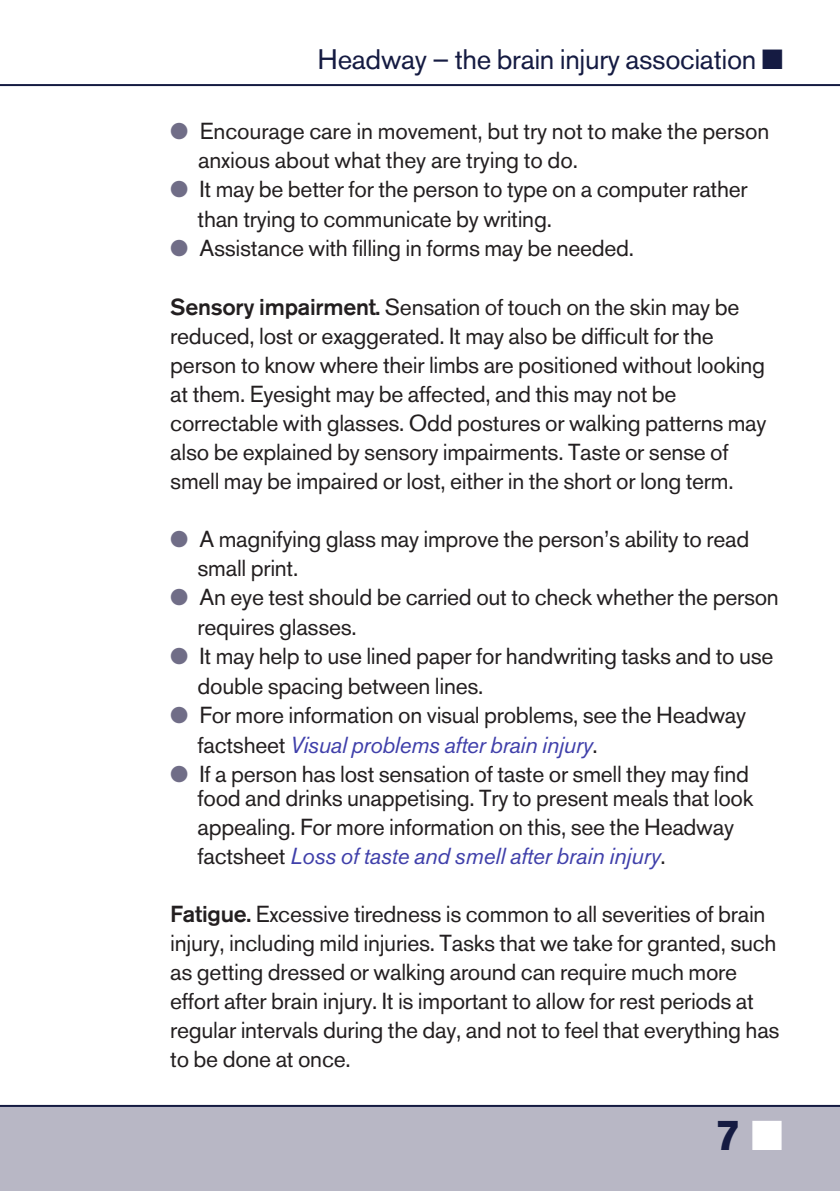
<style>
.page{position:relative;width:840px;height:1191px;background:#fff}
.page>*{position:absolute;margin:0;border:0;box-sizing:border-box;transform-origin:0 0}
.t1{font:700 42px "AG Book BQ";color:#151b42}
.t2{font:28px "Akzidenz Grotesk BE";letter-spacing:-.01em;color:#151b42}
.t3{font:23px/29px "Akzidenz Grotesk BE";letter-spacing:-.01em;color:#231f20}
.s1{color:#706d87}
.s2{font-weight:500}
.s3{font-style:italic;color:#4040aa}
.s4{color:#fff}
</style>
<div class="page">
<div style="left:0;top:1106px;width:839px;height:85px;background:#b8b7c5"></div>
<hr style="left:0;top:84px;width:839px;height:2px;background:#151b42">
<hr style="left:0;top:1105px;width:839px;height:2px;background:#151b42">
<p class="t2" style="left:317px;top:49px;width:467px">Headway – the brain injury association ■</p>
<p class="t3" style="left:198px;top:118px;width:572px;text-indent:-28px"><span class="s1">●</span> Encourage care in movement, but try not to make the person anxious about what they are trying to do.</p>
<p class="t3" style="left:197px;top:176px;width:551px;line-height:30.4px;text-indent:-27px"><span class="s1">●</span> It may be better for the person to type on a computer rather than trying to communicate by writing.</p>
<p class="t3" style="left:170px;top:235px;width:465px"><span class="s1">●</span> Assistance with filling in forms may be needed.</p>
<p class="t3" style="left:170px;top:295px;width:597px"><span class="s2">Sensory impairment.</span> Sensation of touch on the skin may be reduced, lost or exaggerated. It may also be difficult for the person to know where their limbs are positioned without looking at them. Eyesight may be affected, and this may not be correctable with glasses. Odd postures or walking patterns may also be explained by sensory impairments. Taste or sense of smell may be impaired or lost, either in the short or long term.</p>
<p class="t3" style="left:197px;top:526px;width:553px;text-indent:-27px"><span class="s1">●</span> A magnifying glass may improve the person’s ability to read small print.</p>
<p class="t3" style="left:197px;top:584px;width:582px;line-height:30.4px;text-indent:-27px"><span class="s1">●</span> An eye test should be carried out to check whether the person requires glasses.</p>
<p class="t3" style="left:197px;top:643px;width:577px;line-height:30.4px;text-indent:-27px"><span class="s1">●</span> It may help to use lined paper for handwriting tasks and to use double spacing between lines.</p>
<p class="t3" style="left:197px;top:702px;width:550px;line-height:30px;text-indent:-27px"><span class="s1">●</span> For more information on visual problems, see the Headway factsheet <span class="s3">Visual problems after brain injury</span>.</p>
<p class="t3" style="left:170px;top:764px;width:584px;line-height:24.2px;text-align:right"><span class="s1">●</span> If a person has lost sensation of taste or smell they may find food and drinks unappetising. Try to present meals that look</p>
<p class="t3" style="left:197px;top:815px;width:538px">appealing. For more information on this, see the Headway factsheet <span class="s3">Loss of taste and smell after brain injury</span>.</p>
<p class="t3" style="left:170px;top:902px;width:610px"><span class="s2">Fatigue.</span> Excessive tiredness is common to all severities of brain injury, including mild injuries. Tasks that we take for granted, such as getting dressed or walking around can require much more effort after brain injury. It is important to allow for rest periods at regular intervals during the day, and not to feel that everything has to be done at once.</p>
<p class="t1" style="left:715px;top:1118px;width:69px">7<span class="s4">■</span></p>
</div>
